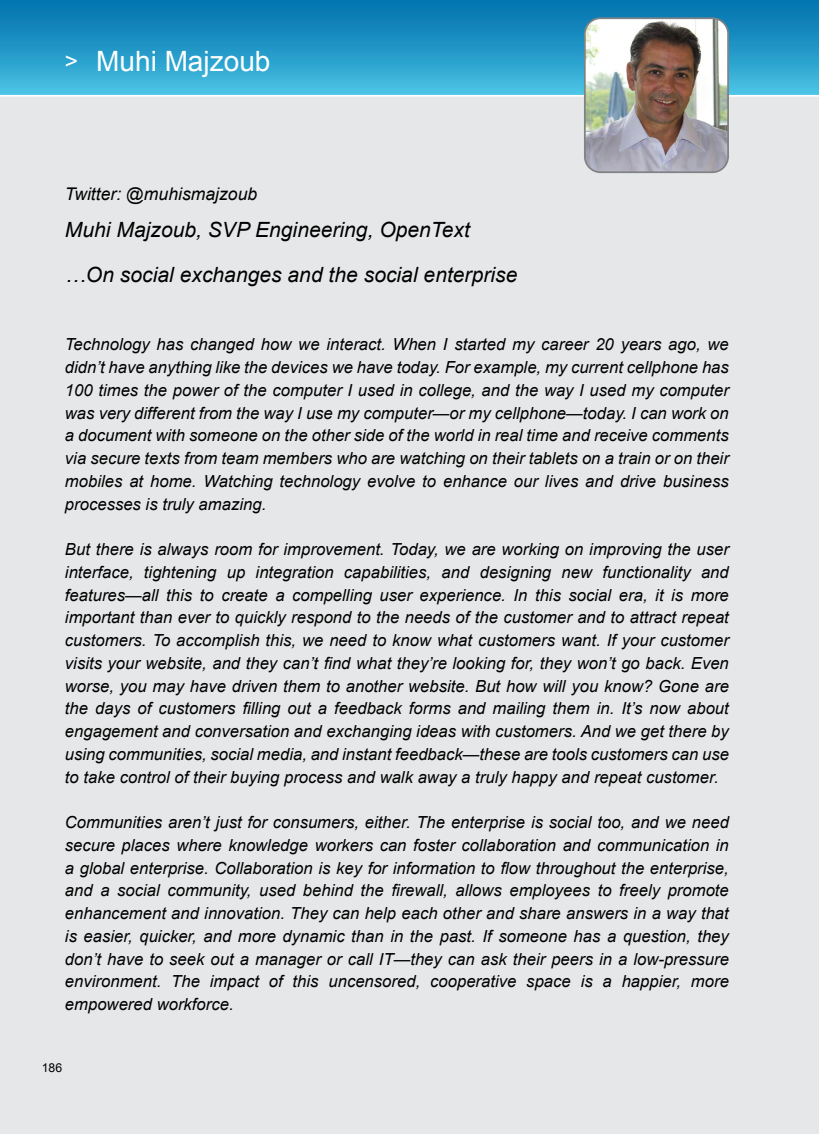
<style>
.page{position:relative;width:819px;height:1134px;background:#e6e7e8}
.page>*{position:absolute;margin:0;border:0;box-sizing:border-box;transform-origin:0 0}
.Success_Story_Name{font:28px "Arial";color:#fff}
.t1{font:22.75px "Arial";color:#fff}
.Success_Story_Headin{font:italic 21px "Arial";color:#000}
.Success_Story_Social{font:italic 17.5px "Arial";color:#000}
.Success_Story_Text{font:italic 16.62px/22.8px "Arial";color:#000;text-align:justify}
.t2{font:12.25px "Arial";color:#000}
.s1{color:#231f20}
</style>
<div class="page">
<div style="left:0;top:0;width:819px;height:96px;background:linear-gradient(to bottom,#006fac,#4ac2e3)"></div>
<hr style="left:0;top:95px;width:819px;height:2px;background:#fff">
<img style="left:585px;top:18px;width:143px;height:152px">
<div style="left:584px;top:17px;width:145px;height:156px;border:2px solid #808285;border-radius:16px"></div>
<h2 class="t1" style="left:65px;top:46px;width:15px">&gt;</h2>
<p class="Success_Story_Name" style="left:96px;top:43px;width:176px">Muhi Majzoub</p>
<p class="Success_Story_Social" style="left:65px;top:182px;width:194px">Twitter: @muhismajzoub</p>
<p class="Success_Story_Headin" style="left:65px;top:216px;width:407px">Muhi Majzoub, SVP Engineering, OpenText</p>
<p class="Success_Story_Headin" style="left:65px;top:261px;width:454px">…On social exchanges and the social enterprise</p>
<p class="Success_Story_Text" style="left:65px;top:333px;width:665px">Technology has changed how we interact. When I started my career 20 years ago, we didn’t have anything like the devices we have today. For example, my current cellphone has 100 times the power of the computer I used in college, and the way I used my computer was very different from the way I use my computer—or my cellphone—today. I can work on a document with someone on the other side of the world in real time and receive comments via secure texts from team members who are watching on their tablets on a train or on their mobiles at home. Watching technology evolve to enhance our lives and drive business processes is truly amazing.</p>
<p class="Success_Story_Text" style="left:65px;top:538px;width:666px">But there is always room for improvement. Today, we are working on improving the user interface, tightening up integration capabilities, and designing new functionality and features—all this to create a compelling user experience. In this social era, it is more important than ever to quickly respond to the needs of the customer and to attract repeat customers. To accomplish this, we need to know what customers want. If your customer visits your website, and they can’t find what they’re looking for, they won’t go back. Even worse, you may have driven them to another website. But how will you know? Gone are the days of customers filling out a feedback forms and mailing them in. It’s now about engagement and conversation and exchanging ideas with customers. And we get there by using communities, social media, and instant feedback—these are tools customers can use to take control of their buying process and walk away a truly happy and repeat customer.</p>
<p class="Success_Story_Text" style="left:65px;top:811px;width:665px">Communities aren’t just for consumers, either. The enterprise is social too, and we need secure places where knowledge workers can foster collaboration and communication in a global enterprise. Collaboration is key for information to flow throughout the enterprise, and a social community, used behind the firewall, allows employees to freely promote enhancement and innovation. They can help each other and share answers in a way that is easier, quicker, and more dynamic than in the past. If someone has a question, they don’t have to seek out a manager or call IT—they can ask their peers in a low-pressure environment. The impact of this uncensored, cooperative space is a happier, more empowered workforce.</p>
<p class="t2" style="left:44px;top:1059px;width:22px">18<span class="s1">6</span></p>
<p class="t2" style="left:42px;top:1059px;width:22px">186</p>
</div>
